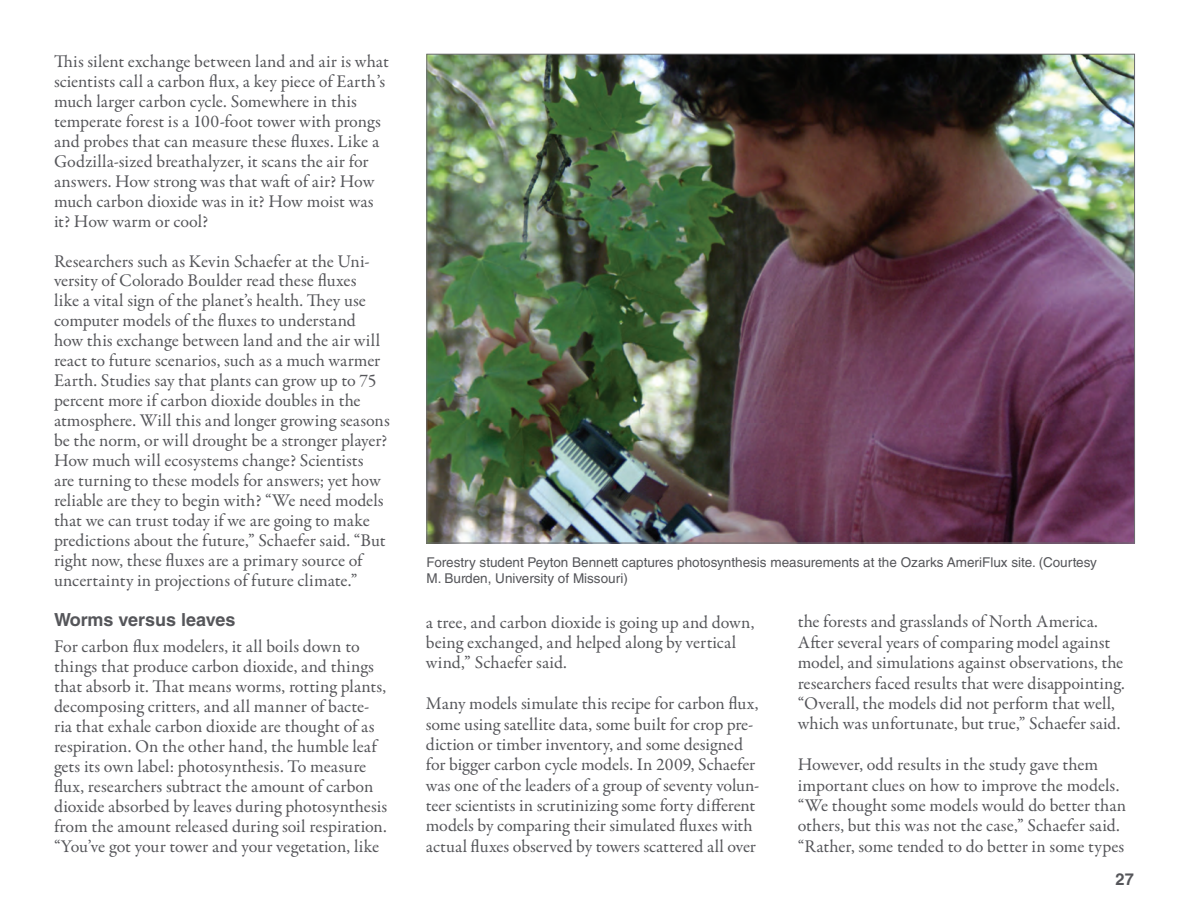
<style>
.page{position:relative;width:1188px;height:918px;background:#fff}
.page>*{position:absolute;margin:0;border:0;box-sizing:border-box;transform-origin:0 0}
.t1{font:18px/20px "Garamond Premr Pro";color:#55565a}
.t2{font:700 18px "Helvetica LT Std";color:#55565a}
.t3{font:700 16.5px "Helvetica LT Std";color:#55565a}
.t4{font:13.5px/16.2px "Helvetica LT Std";color:#55565a}
</style>
<div class="page">
<img style="left:429px;top:56px;width:704px;height:485px">
<p class="t1" style="left:54px;top:52px;width:336px">This silent exchange between land and air is what scientists call a carbon flux, a key piece of Earth’s much larger carbon cycle. Somewhere in this temperate forest is a 100-foot tower with prongs and probes that can measure these fluxes. Like a Godzilla-sized breathalyzer, it scans the air for answers. How strong was that waft of air? How much carbon dioxide was in it? How moist was it? How warm or cool?</p>
<p class="t1" style="left:54px;top:251px;width:337px">Researchers such as Kevin Schaefer at the Uni&shy;versity of Colorado Boulder read these fluxes<br>like a vital sign of the planet’s health. They use computer models of the fluxes to understand<br>how this exchange between land and the air will react to future scenarios, such as a much warmer Earth. Studies say that plants can grow up to 75 percent more if carbon dioxide doubles in the atmosphere. Will this and longer growing seasons be the norm, or will drought be a stronger player?<br>How much will ecosystems change? Scientists<br>are turning to these models for answers; yet how reliable are they to begin with? “We need models that we can trust today if we are going to make predictions about the future,” Schaefer said. “But right now, these fluxes are a primary source of uncertainty in projections of future climate.”</p>
<p class="t2" style="left:54px;top:608px;width:183px">Worms versus leaves</p>
<p class="t1" style="left:54px;top:637px;width:335px">For carbon flux modelers, it all boils down to things that produce carbon dioxide, and things that absorb it. That means worms, rotting plants, decomposing critters, and all manner of bacte&shy;ria that exhale carbon dioxide are thought of as respiration. On the other hand, the humble leaf gets its own label: photosynthesis. To measure flux, researchers subtract the amount of carbon dioxide absorbed by leaves during photosynthesis from the amount released during soil respiration. “You’ve got your tower and your vegetation, like</p>
<p class="t4" style="left:427px;top:554px;width:672px">Forestry student Peyton Bennett captures photosynthesis measurements at the Ozarks AmeriFlux site. (Courtesy<br>M. Burden, University of Missouri)</p>
<p class="t1" style="left:426px;top:612px;width:330px;line-height:20.4px">a tree, and carbon dioxide is going up and down, being exchanged, and helped along by vertical wind,” Schaefer said.</p>
<p class="t1" style="left:426px;top:694px;width:335px;line-height:20.4px">Many models simulate this recipe for carbon flux, some using satellite data, some built for crop pre&shy;diction or timber inventory, and some designed for bigger carbon cycle models. In 2009, Schaefer was one of the leaders of a group of seventy volun&shy;teer scientists in scrutinizing some forty different models by comparing their simulated fluxes with actual fluxes observed by towers scattered all over</p>
<p class="t1" style="left:798px;top:612px;width:328px;line-height:20.4px">the forests and grasslands of North America.<br>After several years of comparing model against model, and simulations against observations, the researchers faced results that were disappointing. “Overall, the models did not perform that well, which was unfortunate, but true,” Schaefer said.</p>
<p class="t1" style="left:798px;top:755px;width:330px;line-height:20.4px">However, odd results in the study gave them important clues on how to improve the models. “We thought some models would do better than others, but this was not the case,” Schaefer said. “Rather, some tended to do better in some types</p>
<p class="t3" style="left:1116px;top:869px;width:20px">27</p>
</div>
